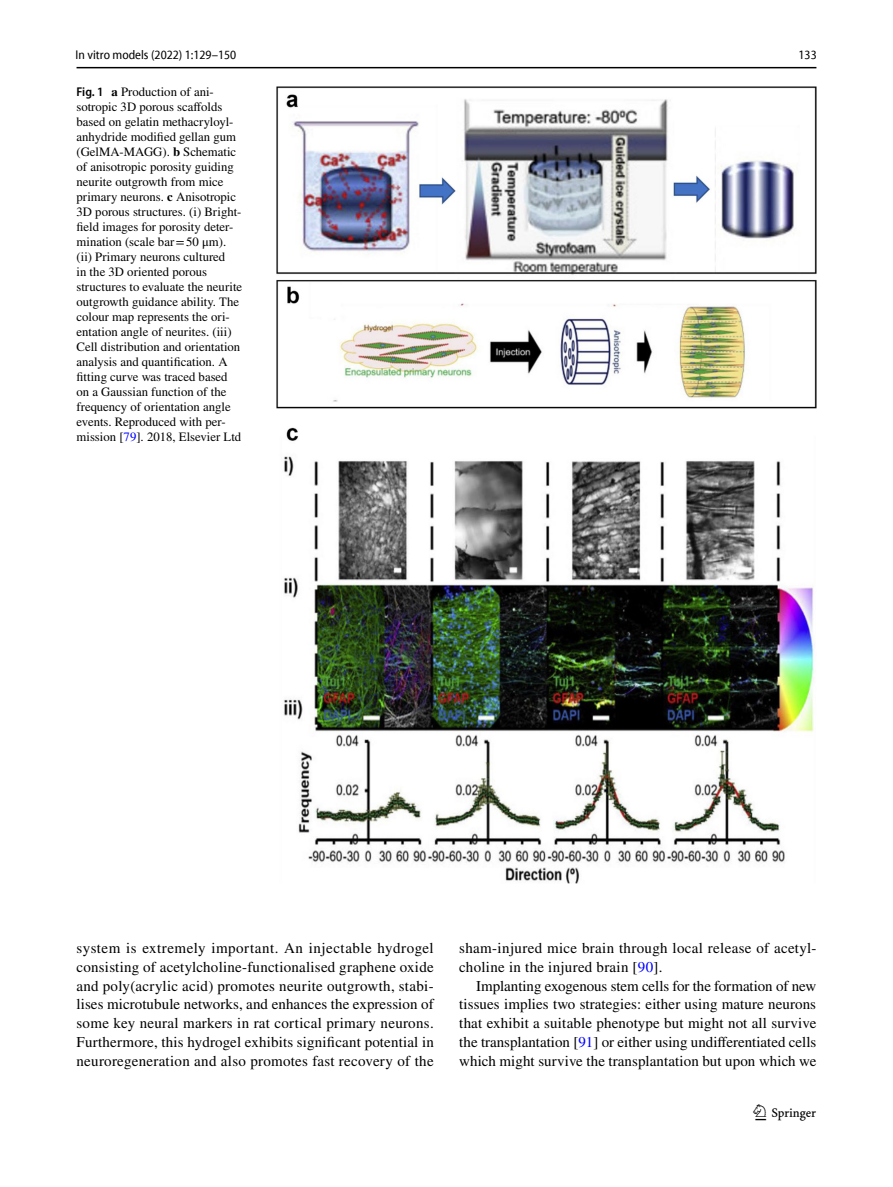
<style>
.page{position:relative;width:893px;height:1187px;background:#fff}
.page>*{position:absolute;margin:0;border:0;box-sizing:border-box;transform-origin:0 0}
.t1{font:22.5px "Springnew Regular 3";color:#000}
.t2{font:15px/18.8px "STIX";letter-spacing:.02em;color:#000;text-align:justify}
.t3{font:12.75px/15px "STIX";color:#000}
.t4{font:semi-condensed 12.75px "Myriad Pro Unic";color:#000}
.s1{font-family:"Myriad Pro";font-weight:600;font-stretch:semi-condensed}
.s2{font-weight:700}
.s3{color:#00f}
</style>
<div class="page">
<hr style="left:77px;top:67px;width:739px;height:1px;background:#000">
<img style="left:276px;top:87px;width:540px;height:796px">
<p class="t4" style="left:76px;top:50px;width:162px">In vitro models (2022) 1:129–150</p>
<p class="t4" style="left:799px;top:50px;width:20px">133</p>
<p class="t3" style="left:77px;top:85px;width:167px"><span class="s1">Fig. 1</span> <span class="s2">a</span> Production of ani&shy;sotropic 3D porous scaffolds based on gelatin methacryloyl&shy;anhydride modified gellan gum (GelMA-MAGG). <span class="s2">b</span> Schematic of anisotropic porosity guiding neurite outgrowth from mice primary neurons. <span class="s2">c</span> Anisotropic<br>3D porous structures. (i) Bright&shy;field images for porosity deter&shy;mination (scale bar=50 μm). (ii) Primary neurons cultured<br>in the 3D oriented porous structures to evaluate the neurite outgrowth guidance ability. The colour map represents the ori&shy;entation angle of neurites. (iii)<br>Cell distribution and orientation analysis and quantification. A fitting curve was traced based on a Gaussian function of the frequency of orientation angle events. Reproduced with per&shy;mission [<span class="s3">79</span>]. 2018, Elsevier Ltd</p>
<p class="t2" style="left:77px;top:939px;width:359px">system is extremely important. An injectable hydrogel consisting of acetylcholine-functionalised graphene oxide and poly(acrylic acid) promotes neurite outgrowth, stabi&shy;lises microtubule networks, and enhances the expression of some key neural markers in rat cortical primary neurons.<br>Furthermore, this hydrogel exhibits significant potential in neuroregeneration and also promotes fast recovery of the</p>
<p class="t2" style="left:459px;top:939px;width:359px">sham-injured mice brain through local release of acetyl&shy;choline in the injured brain [<span class="s3">90</span>].</p>
<p class="t2" style="left:459px;top:977px;width:359px;text-indent:17px">Implanting exogenous stem cells for the formation of new tissues implies two strategies: either using mature neurons that exhibit a suitable phenotype but might not all survive the transplantation [<span class="s3">91</span>] or either using undifferentiated cells which might survive the transplantation but upon which we</p>
<h1 class="t1" style="left:755px;top:1104px;width:62px">1 3</h1>
</div>
